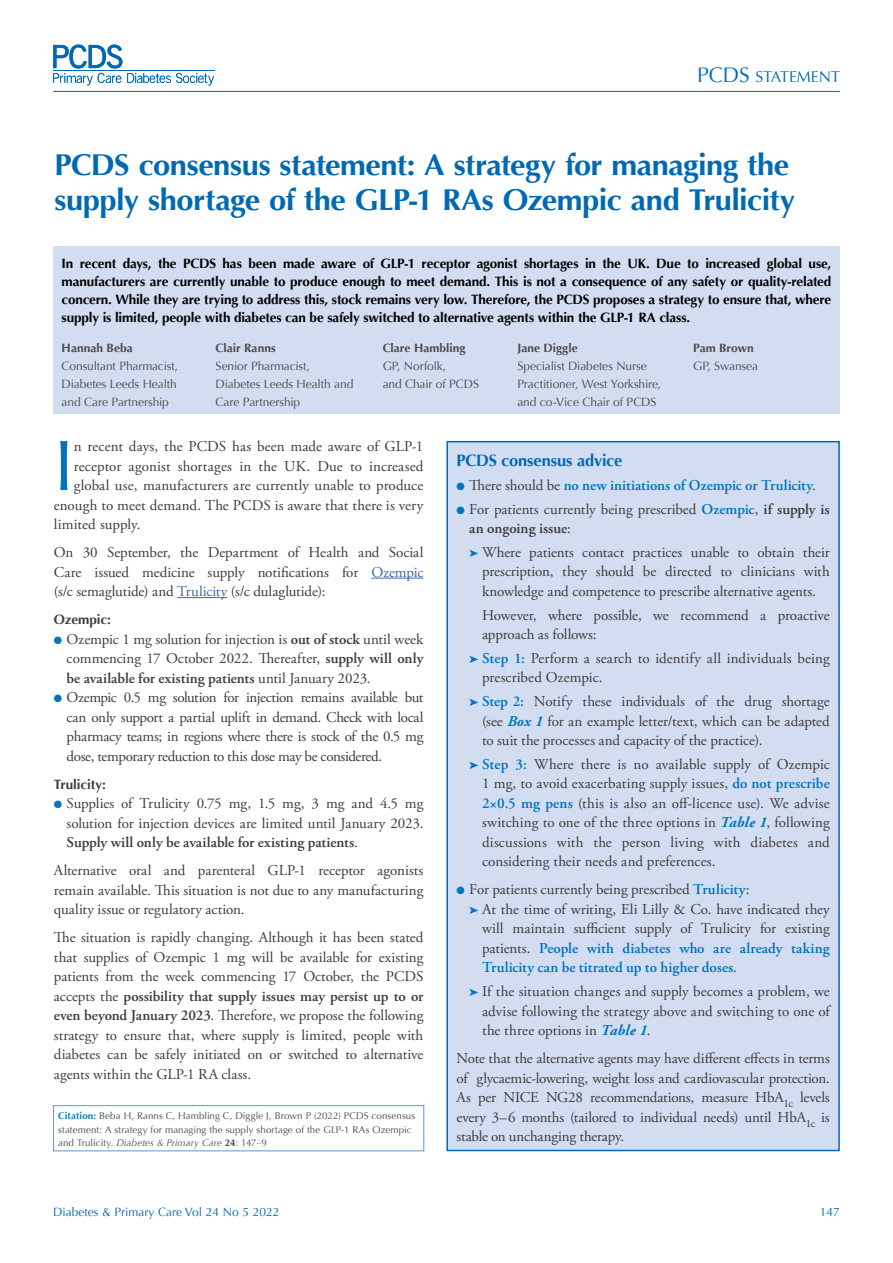
<style>
.page{position:relative;width:893px;height:1263px;background:#fff}
.page>*{position:absolute;margin:0;border:0;box-sizing:border-box;transform-origin:0 0}
.t1{font:72px "Optima";color:#0075bc}
.t2{font:700 30px/34.5px "Optima";letter-spacing:-.015em;color:#0069b4}
.t3{font:700 16.5px "Optima";letter-spacing:-.01em;color:#0069b4}
.t4{font:15.75px "Optima";color:#0069b4}
.t5{font:15px/19.5px "Adobe Garamond Pro";color:#3c3c3b;text-align:justify}
.t6{font:600 15px "Adobe Garamond Pro";color:#0075bc}
.t7{font:700 13.5px/18px "Optima";letter-spacing:-.015em;color:#000;text-align:justify}
.t8{font:700 13.5px "Optima";letter-spacing:-.01em;color:#3c3c3b}
.t9{font:12px/18px "Optima";letter-spacing:-.01em;color:#4a4a49}
.t10{font:700 12px "Optima";color:#4a4a49}
.t11{font:12px "Optima";color:#0069b4}
.t12{font:9.75px/13.5px "Optima";letter-spacing:.01em;color:#4a4a49}
.s1{font-size:21px}
.s2{color:#3f68a5}
.s3{color:#0075bc}
.s4{font-weight:600}
.s5{font-weight:700;color:#007bc0}
.s6{font-style:italic}
.s7{font-weight:700}
.s8{font-weight:400;color:#3c3c3b}
.s9{font-weight:600;color:#0075bc}
.s10{font-weight:700;font-style:italic;color:#0075bc}
</style>
<div class="page">
<hr style="left:53px;top:91px;width:787px;height:1px;background:#0069b4">
<hr style="left:371px;top:578px;width:52px;height:1px;background:#3f68a5">
<hr style="left:177px;top:597px;width:50px;height:1px;background:#3f68a5">
<div style="left:447px;top:442px;width:392px;height:708px;background:#d3ddf2"></div>
<div style="left:446px;top:441px;width:394px;height:710px;border:2px solid #0069b4"></div>
<svg style="left:53px;top:45px;width:161px;height:40px"></svg>
<hr style="left:53px;top:70px;width:162px;height:1px;background:#0069b4">
<div style="left:53px;top:247px;width:787px;height:167px;background:#d3ddf2"></div>
<div style="left:53px;top:1105px;width:371px;height:46px;border:1px solid #6096d0"></div>
<p class="t4" style="left:697px;top:68px;width:144px"><span class="s1">PCDS</span> STATEMENT</p>
<h2 class="t2" style="left:54px;top:148px;width:742px">PCDS consensus statement: A strategy for managing the supply shortage of the GLP-1 RAs Ozempic and Trulicity</h2>
<p class="t7" style="left:62px;top:254px;width:771px">In recent days, the PCDS has been made aware of GLP-1 receptor agonist shortages in the UK. Due to increased global use, manufacturers are currently unable to produce enough to meet demand. This is not a consequence of any safety or quality-related concern. While they are trying to address this, stock remains very low. Therefore, the PCDS proposes a strategy to ensure that, where supply is limited, people with diabetes can be safely switched to alternative agents within the GLP-1 RA class.</p>
<p class="t10" style="left:62px;top:340px;width:73px">Hannah Beba</p>
<p class="t9" style="left:62px;top:357px;width:118px;text-align:justify">Consultant Pharmacist, Diabetes Leeds Health and Care Partnership</p>
<p class="t10" style="left:216px;top:340px;width:62px">Clair Ranns</p>
<p class="t9" style="left:216px;top:357px;width:139px">Senior Pharmacist,<br>Diabetes Leeds Health and<br>Care Partnership</p>
<p class="t10" style="left:383px;top:340px;width:84px">Clare Hambling</p>
<p class="t9" style="left:383px;top:357px;width:98px">GP, Norfolk,<br>and Chair of PCDS</p>
<p class="t10" style="left:517px;top:340px;width:62px">Jane Diggle</p>
<p class="t9" style="left:517px;top:357px;width:145px">Specialist Diabetes Nurse<br>Practitioner, West Yorkshire, and co-Vice Chair of PCDS</p>
<p class="t10" style="left:693px;top:340px;width:62px">Pam Brown</p>
<p class="t9" style="left:693px;top:357px;width:67px">GP, Swansea</p>
<h1 class="t1" style="left:54px;top:424px;width:21px">I</h1>
<p class="t5" style="left:74px;top:437px;width:351px">n recent days, the PCDS has been made aware of GLP-1</p>
<p class="t5" style="left:74px;top:457px;width:351px">receptor agonist shortages in the UK. Due to increased</p>
<p class="t5" style="left:74px;top:476px;width:351px">global use, manufacturers are currently unable to produce</p>
<p class="t5" style="left:54px;top:496px;width:371px">enough to meet demand. The PCDS is aware that there is very</p>
<p class="t5" style="left:54px;top:515px;width:88px">limited supply.</p>
<p class="t5" style="left:54px;top:543px;width:371px">On 30 September, the Department of Health and Social Care issued medicine supply notifications for <span class="s2">Ozempic </span>(s/c semaglutide) and <span class="s2">Trulicity</span> (s/c dulaglutide):</p>
<p class="t8" style="left:54px;top:612px;width:59px">Ozempic:</p>
<p class="t5" style="left:67px;top:630px;width:358px;text-indent:-13px"><span class="s3">●</span> Ozempic 1 mg solution for injection is <span class="s4">out of stock</span> until week commencing 17 October 2022. Thereafter, <span class="s4">supply will only be available for existing patients</span> until January 2023.</p>
<p class="t5" style="left:67px;top:688px;width:358px;text-indent:-13px"><span class="s3">●</span> Ozempic 0.5 mg solution for injection remains available but can only support a partial uplift in demand. Check with local pharmacy teams; in regions where there is stock of the 0.5 mg dose, temporary reduction to this dose may be considered.</p>
<p class="t8" style="left:54px;top:776px;width:53px">Trulicity:</p>
<p class="t5" style="left:67px;top:794px;width:358px;text-indent:-13px"><span class="s3">●</span> Supplies of Trulicity 0.75 mg, 1.5 mg, 3 mg and 4.5 mg solution for injection devices are limited until January 2023.<br><span class="s4">Supply will only be available for existing patients</span>.</p>
<p class="t5" style="left:54px;top:861px;width:371px">Alternative oral and parenteral GLP-1 receptor agonists remain available. This situation is not due to any manufacturing quality issue or regulatory action.</p>
<p class="t5" style="left:54px;top:928px;width:371px">The situation is rapidly changing. Although it has been stated that supplies of Ozempic 1 mg will be available for existing patients from the week commencing 17 October, the PCDS accepts the <span class="s4">possibility that supply issues may persist up to or even beyond January 2023</span>. Therefore, we propose the following strategy to ensure that, where supply is limited, people with diabetes can be safely initiated on or switched to alternative agents within the GLP-1 RA class.</p>
<p class="t12" style="left:58px;top:1109px;width:358px"><span class="s5">Citation:</span> Beba H, Ranns C, Hambling C, Diggle J, Brown P (2022) PCDS consensus statement: A strategy for managing the supply shortage of the GLP-1 RAs Ozempic and Trulicity. <span class="s6">Diabetes &amp; Primary Care</span> <span class="s7">24</span>: 147–9</p>
<p class="t3" style="left:456px;top:451px;width:167px">PCDS consensus advice</p>
<p class="t6" style="left:456px;top:476px;width:361px">● <span class="s8">There should be</span> no new initiations of Ozempic or Trulicity<span class="s8">.</span></p>
<p class="t5" style="left:469px;top:500px;width:362px;text-indent:-13px"><span class="s3">●</span> For patients currently being prescribed <span class="s9">Ozempic</span>, <span class="s4">if supply is an ongoing issue</span>:</p>
<p class="t5" style="left:482px;top:543px;width:349px;text-indent:-13px"><span class="s3">➤</span> Where patients contact practices unable to obtain their prescription, they should be directed to clinicians with knowledge and competence to prescribe alternative agents.</p>
<p class="t5" style="left:482px;top:606px;width:349px">However, where possible, we recommend a proactive approach as follows:</p>
<p class="t5" style="left:482px;top:649px;width:349px;text-indent:-13px"><span class="s3">➤</span> <span class="s9">Step 1:</span> Perform a search to identify all individuals being prescribed Ozempic.</p>
<p class="t5" style="left:482px;top:692px;width:349px;text-indent:-13px"><span class="s3">➤</span> <span class="s9">Step 2:</span> Notify these individuals of the drug shortage (see <span class="s10">Box 1</span> for an example letter/text, which can be adapted to suit the processes and capacity of the practice).</p>
<p class="t5" style="left:482px;top:755px;width:349px;text-indent:-13px"><span class="s3">➤</span> <span class="s9">Step 3:</span> Where there is no available supply of Ozempic 1 mg, to avoid exacerbating supply issues, <span class="s9">do not prescribe 2×0.5 mg pens</span> (this is also an off-licence use). We advise switching to one of the three options in <span class="s10">Table 1</span>, following discussions with the person living with diabetes and considering their needs and preferences.</p>
<p class="t5" style="left:456px;top:880px;width:295px"><span class="s3">●</span> For patients currently being prescribed <span class="s9">Trulicity</span>:</p>
<p class="t5" style="left:469px;top:900px;width:362px"><span class="s3">➤</span> At the time of writing, Eli Lilly &amp; Co. have indicated they</p>
<p class="t5" style="left:482px;top:919px;width:349px">will maintain sufficient supply of Trulicity for existing</p>
<p class="t6" style="left:482px;top:939px;width:349px"><span class="s8">patients.</span> People with diabetes who are already taking</p>
<p class="t6" style="left:482px;top:959px;width:257px">Trulicity can be titrated up to higher doses<span class="s8">.</span></p>
<p class="t5" style="left:482px;top:982px;width:349px;text-indent:-13px"><span class="s3">➤</span> If the situation changes and supply becomes a problem, we advise following the strategy above and switching to one of the three options in <span class="s10">Table 1</span>.</p>
<p class="t5" style="left:456px;top:1049px;width:375px">Note that the alternative agents may have different effects in terms of glycaemic-lowering, weight loss and cardiovascular protection.<br>As per NICE NG28 recommendations, measure HbA<sub>1c</sub> levels every 3–6 months (tailored to individual needs) until HbA<sub>1c</sub> is stable on unchanging therapy.</p>
<p class="t11" style="left:53px;top:1205px;width:228px">Diabetes &amp; Primary Care Vol 24 No 5 2022</p>
<p class="t11" style="left:820px;top:1205px;width:22px">147</p>
</div>
